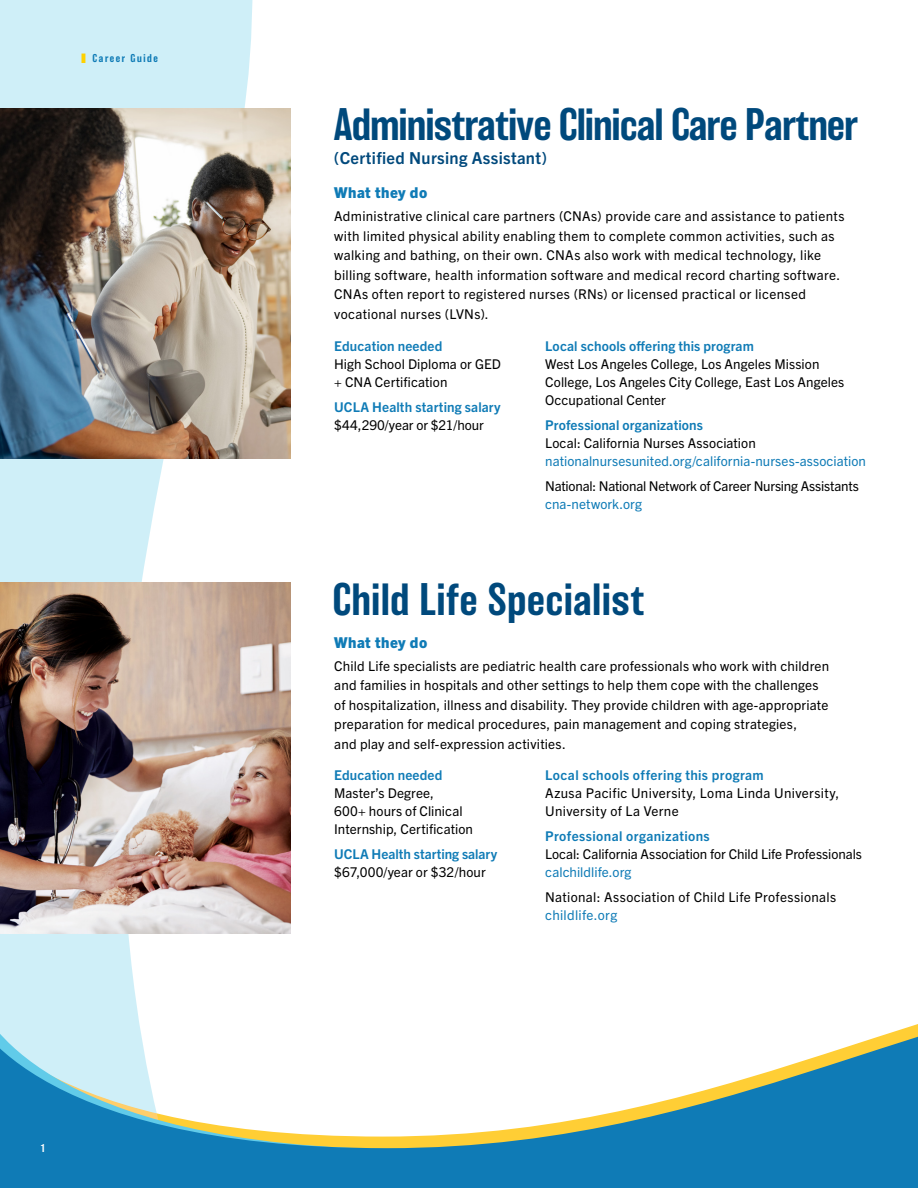
<style>
.page{position:relative;width:918px;height:1188px;background:#fff}
.page>*{position:absolute;margin:0;border:0;box-sizing:border-box;transform-origin:0 0}
.t1{font:500 42px "Balboa";letter-spacing:-.01em;color:#00497c}
.t2{font:500 42px "Balboa";letter-spacing:.02em;color:#00497c}
.t3{font:700 16.5px "Trade Gothic Next LT Pro";letter-spacing:.02em;color:#00497c}
.t4{font:800 15px "Trade Gothic Next LT Pro";letter-spacing:.03em;color:#0f7bb6}
.t5{font:13.5px/19.5px "Trade Gothic Next LT Pro";letter-spacing:.02em;color:#000}
.t6{font:700 13.5px "Trade Gothic Next LT Pro";letter-spacing:.01em;color:#0f7bb6}
.t7{font:13.5px "Trade Gothic Next LT Pro";letter-spacing:.005em;color:#0f7bb6}
.t8{font:700 13.5px "Trade Gothic Next LT Pro";letter-spacing:.03em;color:#0f7bb6}
.t9{font:13.5px "Trade Gothic Next LT Pro";letter-spacing:-.005em;color:#000}
.t10{font:13.5px "Trade Gothic Next LT Pro";letter-spacing:-.015em;color:#000}
.t11{font:13.5px "Trade Gothic Next LT Pro";color:#000}
.t12{font:500 10.5px "Balboa";letter-spacing:.15em;color:#0f7bb6}
.t13{font:500 10.5px "Balboa";color:#fff}
.s1{font-family:"Interstate";font-weight:900;font-size:13.5px;color:#ffd100}
</style>
<div class="page">
<svg style="left:0;top:0;width:253px;height:950px;fill:#cfeff8"></svg>
<svg style="left:0;top:950px;width:131px;height:9px"></svg>
<svg style="left:0;top:963px;width:918px;height:225px"></svg>
<img style="left:0;top:583px;width:290px;height:351px">
<img style="left:0;top:108px;width:291px;height:351px">
<p class="t12" style="left:81px;top:52px;width:79px"><span class="s1">I</span> Career Guide</p>
<p class="t13" style="left:40px;top:1143px;width:6px">1</p>
<h1 class="t1" style="left:334px;top:101px;width:526px">Administrative Clinical Care Partner</h1>
<p class="t3" style="left:334px;top:146px;width:215px">(Certified Nursing Assistant)</p>
<p class="t4" style="left:334px;top:183px;width:95px">What they do</p>
<p class="t5" style="left:334px;top:206px;width:512px">Administrative clinical care partners (CNAs) provide care and assistance to patients with limited physical ability enabling them to complete common activities, such as walking and bathing, on their own. CNAs also work with medical technology, like billing software, health information software and medical record charting software.<br>CNAs often report to registered nurses (RNs) or licensed practical or licensed vocational nurses (LVNs).</p>
<p class="t6" style="left:334px;top:337px;width:110px">Education needed</p>
<p class="t5" style="left:334px;top:355px;width:168px;line-height:18px">High School Diploma or GED + CNA Certification</p>
<p class="t6" style="left:334px;top:398px;width:168px">UCLA Health starting salary</p>
<p class="t11" style="left:334px;top:416px;width:151px">$44,290/year or $21/hour</p>
<p class="t6" style="left:545px;top:337px;width:210px">Local schools offering this program</p>
<p class="t5" style="left:545px;top:355px;width:301px;line-height:18px">West Los Angeles College, Los Angeles Mission<br>College, Los Angeles City College, East Los Angeles<br>Occupational Center</p>
<p class="t6" style="left:545px;top:416px;width:159px">Professional organizations</p>
<p class="t5" style="left:545px;top:433px;width:212px">Local: California Nurses Association</p>
<p class="t7" style="left:545px;top:452px;width:322px">nationalnursesunited.org/california-nurses-association</p>
<p class="t10" style="left:545px;top:477px;width:315px">National: National Network of Career Nursing Assistants</p>
<p class="t7" style="left:545px;top:495px;width:98px">cna-network.org</p>
<h1 class="t2" style="left:332px;top:576px;width:313px">Child Life Specialist</h1>
<p class="t4" style="left:334px;top:632px;width:95px">What they do</p>
<p class="t5" style="left:334px;top:655px;width:496px">Child Life specialists are pediatric health care professionals who work with children and families in hospitals and other settings to help them cope with the challenges of hospitalization, illness and disability. They provide children with age-appropriate preparation for medical procedures, pain management and coping strategies,<br>and play and self-expression activities.</p>
<p class="t6" style="left:334px;top:766px;width:110px">Education needed</p>
<p class="t5" style="left:334px;top:784px;width:140px;line-height:18px">Master’s Degree,<br>600+ hours of Clinical<br>Internship, Certification</p>
<p class="t6" style="left:334px;top:845px;width:164px">UCLA Health starting salary</p>
<p class="t5" style="left:334px;top:861px;width:153px">$67,000/year or $32/hour</p>
<p class="t8" style="left:545px;top:766px;width:220px">Local schools offering this program</p>
<p class="t5" style="left:545px;top:783px;width:296px;line-height:18px">Azusa Pacific University, Loma Linda University,<br>University of La Verne</p>
<p class="t8" style="left:545px;top:827px;width:166px">Professional organizations</p>
<p class="t9" style="left:545px;top:845px;width:318px">Local: California Association for Child Life Professionals</p>
<p class="t7" style="left:545px;top:863px;width:88px">calchildlife.org</p>
<p class="t5" style="left:545px;top:886px;width:292px">National: Association of Child Life Professionals</p>
<p class="t7" style="left:545px;top:905px;width:74px">childlife.org</p>
</div>
